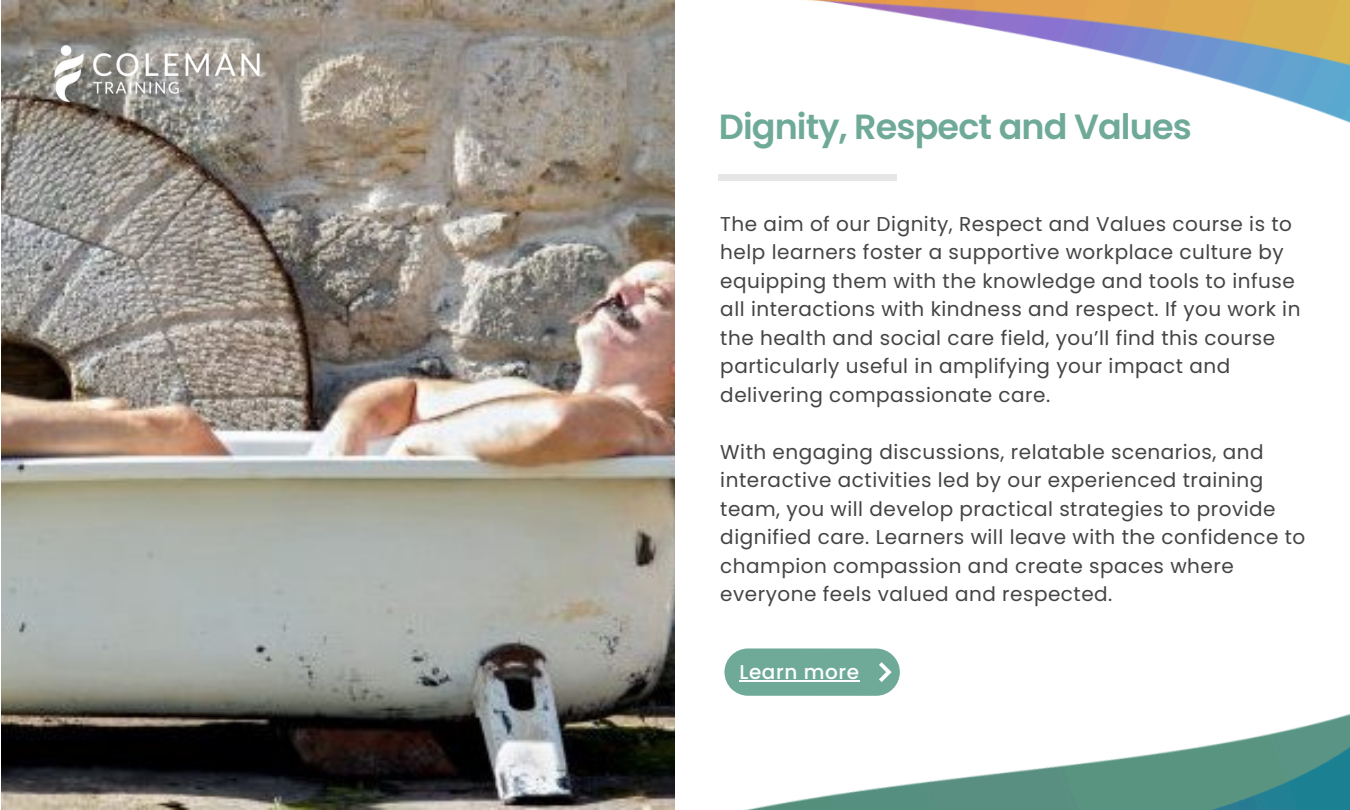
<style>
.page{position:relative;width:1350px;height:810px;background:#fff}
.page>*{position:absolute;margin:0;border:0;box-sizing:border-box;transform-origin:0 0}
.t1{font:600 35px "Poppins";letter-spacing:-.025em;color:#6faa99}
.t2{font:20px/28.5px "Poppins";letter-spacing:.025em;color:#444}
.t3{font:500 20px "Poppins";letter-spacing:.03em;color:#fff}
</style>
<div class="page">
<img style="left:1px;top:0;width:674px;height:810px">
<img style="left:92px;top:418px;width:583px;height:392px">
<img style="left:109px;top:545px;width:1241px;height:265px">
<img style="left:141px;top:0;width:1209px;height:389px">
<div style="left:719px;top:174px;width:178px;height:7px;background:#e6e6e6"></div>
<svg style="left:720px;top:645px;width:184px;height:54px"></svg>
<hr style="left:740px;top:680px;width:120px;height:2px;background:#fff">
<img style="left:42px;top:40px;width:229px;height:66px">
<p class="t1" style="left:719px;top:102px;width:475px">Dignity, Respect and Values</p>
<p class="t2" style="left:720px;top:210px;width:582px">The aim of our Dignity, Respect and Values course is to help learners foster a supportive workplace culture by equipping them with the knowledge and tools to infuse all interactions with kindness and respect. If you work in the health and social care field, you’ll find this course particularly useful in amplifying your impact and delivering compassionate care.</p>
<p class="t2" style="left:720px;top:438px;width:587px">With engaging discussions, relatable scenarios, and interactive activities led by our experienced training team, you will develop practical strategies to provide dignified care. Learners will leave with the confidence to champion compassion and create spaces where everyone feels valued and respected.</p>
<p class="t3" style="left:740px;top:658px;width:121px">Learn more</p>
</div>
